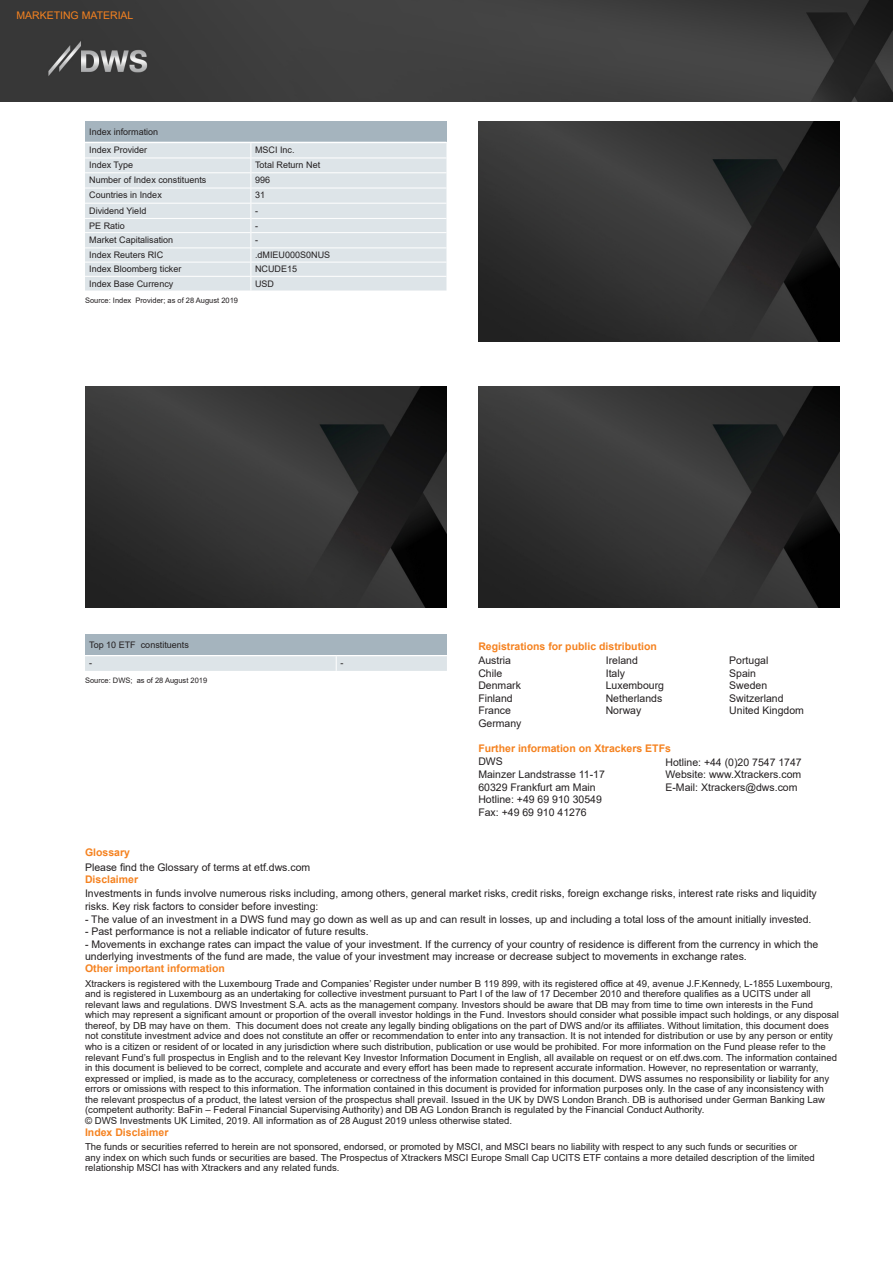
<style>
.page{position:relative;width:893px;height:1263px;background:#fff}
.page>*{position:absolute;margin:0;border:0;box-sizing:border-box;transform-origin:0 0}
.Text{font:10.5px/12.6px "Arial";color:#231f20}
.Text_Title{font:700 10.5px "Arial";color:#f58220}
.t1{font:10.5px "Arial";color:#f58220}
.Text-2{font:9.6px/10.5px "Arial";color:#231f20}
.Cell{font:9px "Arial";color:#231f20}
.Main_Header_Cell{font:9px "Arial";color:#231f20}
.Notice{font:7.5px "Arial";color:#231f20}
</style>
<div class="page">
<img style="left:0;top:0;width:893px;height:102px">
<img style="left:85px;top:387px;width:361px;height:220px">
<img style="left:478px;top:387px;width:362px;height:220px">
<div style="left:85px;top:656px;width:362px;height:15px;background:#dde4e8"></div>
<img style="left:478px;top:121px;width:362px;height:221px">
<div style="left:85px;top:121px;width:361px;height:21px;background:#a5b4be"></div>
<div style="left:85px;top:635px;width:361px;height:20px;background:#a5b4be"></div>
<div style="left:85px;top:143px;width:361px;height:147px;background:#dde4e8"></div>
<hr style="left:85px;top:172px;width:165px;height:1px;background:#fff">
<hr style="left:251px;top:172px;width:195px;height:1px;background:#fff">
<hr style="left:85px;top:188px;width:165px;height:1px;background:#fff">
<hr style="left:251px;top:188px;width:195px;height:1px;background:#fff">
<hr style="left:85px;top:203px;width:165px;height:1px;background:#fff">
<hr style="left:251px;top:203px;width:195px;height:1px;background:#fff">
<hr style="left:85px;top:218px;width:165px;height:1px;background:#fff">
<hr style="left:251px;top:218px;width:195px;height:1px;background:#fff">
<hr style="left:85px;top:232px;width:165px;height:1px;background:#fff">
<hr style="left:85px;top:248px;width:165px;height:1px;background:#fff">
<hr style="left:251px;top:248px;width:195px;height:1px;background:#fff">
<hr style="left:251px;top:232px;width:195px;height:1px;background:#fff">
<hr style="left:251px;top:158px;width:195px;height:1px;background:#fff">
<hr style="left:85px;top:158px;width:165px;height:1px;background:#fff">
<hr style="left:85px;top:262px;width:166px;height:1px;background:#fff">
<hr style="left:85px;top:276px;width:166px;height:1px;background:#fff">
<svg style="left:250px;top:143px;width:1px;height:147px"></svg>
<hr style="left:251px;top:262px;width:195px;height:1px;background:#fff">
<hr style="left:251px;top:276px;width:195px;height:1px;background:#fff">
<p class="t1" style="left:16px;top:8px;width:119px">MARKETING MATERIAL</p>
<p class="Main_Header_Cell" style="left:89px;top:125px;width:71px">Index information</p>
<p class="Cell" style="left:89px;top:143px;width:60px">Index Provider</p>
<p class="Cell" style="left:255px;top:143px;width:41px">MSCI Inc.</p>
<p class="Cell" style="left:89px;top:159px;width:45px">Index Type</p>
<p class="Cell" style="left:255px;top:159px;width:67px">Total Return Net</p>
<p class="Cell" style="left:89px;top:174px;width:119px">Number of Index constituents</p>
<p class="Cell" style="left:255px;top:174px;width:17px">996</p>
<p class="Cell" style="left:89px;top:189px;width:74px">Countries in Index</p>
<p class="Cell" style="left:255px;top:189px;width:12px">31</p>
<p class="Cell" style="left:89px;top:204px;width:59px">Dividend Yield</p>
<p class="Cell" style="left:255px;top:204px;width:4px">-</p>
<p class="Cell" style="left:89px;top:219px;width:37px">PE Ratio</p>
<p class="Cell" style="left:255px;top:219px;width:4px">-</p>
<p class="Cell" style="left:89px;top:234px;width:86px">Market Capitalisation</p>
<p class="Cell" style="left:255px;top:234px;width:4px">-</p>
<p class="Cell" style="left:89px;top:249px;width:76px">Index Reuters RIC</p>
<p class="Cell" style="left:255px;top:249px;width:77px">.dMIEU000S0NUS</p>
<p class="Cell" style="left:89px;top:263px;width:94px">Index Bloomberg ticker</p>
<p class="Cell" style="left:255px;top:263px;width:44px">NCUDE15</p>
<p class="Cell" style="left:89px;top:277px;width:86px">Index Base Currency</p>
<p class="Cell" style="left:255px;top:277px;width:20px">USD</p>
<p class="Notice" style="left:85px;top:295px;width:155px">Source: Index Provider; as of 28 August 2019</p>
<p class="Main_Header_Cell" style="left:89px;top:639px;width:101px">Top 10 ETF constituents</p>
<p class="Notice" style="left:85px;top:675px;width:124px">Source: DWS; as of 28 August 2019</p>
<p class="Cell" style="left:89px;top:656px;width:4px">-</p>
<p class="Cell" style="left:340px;top:656px;width:4px">-</p>
<p class="Text_Title" style="left:85px;top:845px;width:46px">Glossary</p>
<p class="Text" style="left:85px;top:861px;width:227px">Please find the Glossary of terms at etf.dws.com</p>
<p class="Text_Title" style="left:85px;top:871px;width:55px">Disclaimer</p>
<p class="Text_Title" style="left:478px;top:639px;width:180px">Registrations for public distribution</p>
<p class="Text" style="left:478px;top:654px;width:34px">Austria</p>
<p class="Text" style="left:478px;top:666px;width:25px">Chile</p>
<p class="Text" style="left:478px;top:679px;width:44px">Denmark</p>
<p class="Text" style="left:478px;top:692px;width:36px">Finland</p>
<p class="Text" style="left:478px;top:704px;width:34px">France</p>
<p class="Text" style="left:478px;top:717px;width:45px">Germany</p>
<p class="Text" style="left:606px;top:654px;width:34px">Ireland</p>
<p class="Text" style="left:606px;top:666px;width:21px">Italy</p>
<p class="Text" style="left:606px;top:679px;width:60px">Luxembourg</p>
<p class="Text" style="left:606px;top:692px;width:58px">Netherlands</p>
<p class="Text" style="left:606px;top:704px;width:37px">Norway</p>
<p class="Text" style="left:729px;top:654px;width:41px">Portugal</p>
<p class="Text" style="left:729px;top:666px;width:28px">Spain</p>
<p class="Text" style="left:729px;top:679px;width:39px">Sweden</p>
<p class="Text" style="left:729px;top:692px;width:56px">Switzerland</p>
<p class="Text" style="left:729px;top:704px;width:76px">United Kingdom</p>
<p class="Text_Title" style="left:478px;top:741px;width:194px">Further information on Xtrackers ETFs</p>
<p class="Text" style="left:478px;top:755px;width:26px">DWS</p>
<p class="Text" style="left:478px;top:768px;width:128px">Mainzer Landstrasse 11-17</p>
<p class="Text" style="left:478px;top:780px;width:119px">60329 Frankfurt am Main</p>
<p class="Text" style="left:478px;top:793px;width:125px">Hotline: +49 69 910 30549</p>
<p class="Text" style="left:478px;top:806px;width:110px">Fax: +49 69 910 41276</p>
<p class="Text" style="left:665px;top:755px;width:138px">Hotline: +44 (0)20 7547 1747</p>
<p class="Text" style="left:665px;top:768px;width:137px">Website: www.Xtrackers.com</p>
<p class="Text" style="left:665px;top:781px;width:134px">E-Mail: Xtrackers@dws.com</p>
<p class="Text" style="left:85px;top:887px;width:733px">Investments in funds involve numerous risks including, among others, general market risks, credit risks, foreign exchange risks, interest rate risks and liquidity risks. Key risk factors to consider before investing:</p>
<p class="Text" style="left:85px;top:913px;width:728px">- The value of an investment in a DWS fund may go down as well as up and can result in losses, up and including a total loss of the amount initially invested.</p>
<p class="Text" style="left:85px;top:925px;width:285px">- Past performance is not a reliable indicator of future results.</p>
<p class="Text" style="left:85px;top:938px;width:735px">- Movements in exchange rates can impact the value of your investment. If the currency of your country of residence is different from the currency in which the underlying investments of the fund are made, the value of your investment may increase or decrease subject to movements in exchange rates.</p>
<p class="Text-2" style="left:85px;top:978px;width:755px">Xtrackers is registered with the Luxembourg Trade and Companies’ Register under number B 119 899, with its registered office at 49, avenue J.F.Kennedy, L-1855 Luxembourg, and is registered in Luxembourg as an undertaking for collective investment pursuant to Part I of the law of 17 December 2010 and therefore qualifies as a UCITS under all relevant laws and regulations. DWS Investment S.A. acts as the management company. Investors should be aware that DB may from time to time own interests in the Fund which may represent a significant amount or proportion of the overall investor holdings in the Fund. Investors should consider what possible impact such holdings, or any disposal thereof, by DB may have on them. This document does not create any legally binding obligations on the part of DWS and/or its affiliates. Without limitation, this document does not constitute investment advice and does not constitute an offer or recommendation to enter into any transaction. It is not intended for distribution or use by any person or entity who is a citizen or resident of or located in any jurisdiction where such distribution, publication or use would be prohibited. For more information on the Fund please refer to the relevant Fund’s full prospectus in English and to the relevant Key Investor Information Document in English, all available on request or on etf.dws.com. The information contained in this document is believed to be correct, complete and accurate and every effort has been made to represent accurate information. However, no representation or warranty, expressed or implied, is made as to the accuracy, completeness or correctness of the information contained in this document. DWS assumes no responsibility or liability for any errors or omissions with respect to this information. The information contained in this document is provided for information purposes only. In the case of any inconsistency with the relevant prospectus of a product, the latest version of the prospectus shall prevail. Issued in the UK by DWS London Branch. DB is authorised under German Banking Law (competent authority: BaFin – Federal Financial Supervising Authority) and DB AG London Branch is regulated by the Financial Conduct Authority.</p>
<p class="Text-2" style="left:85px;top:1115px;width:429px">© DWS Investments UK Limited, 2019. All information as of 28 August 2019 unless otherwise stated.</p>
<p class="Text_Title" style="left:85px;top:961px;width:142px">Other important information</p>
<p class="Text_Title" style="left:85px;top:1125px;width:85px">Index Disclaimer</p>
<p class="Text-2" style="left:85px;top:1141px;width:731px">The funds or securities referred to herein are not sponsored, endorsed, or promoted by MSCI, and MSCI bears no liability with respect to any such funds or securities or any index on which such funds or securities are based. The Prospectus of Xtrackers MSCI Europe Small Cap UCITS ETF contains a more detailed description of the limited relationship MSCI has with Xtrackers and any related funds.</p>
</div>
